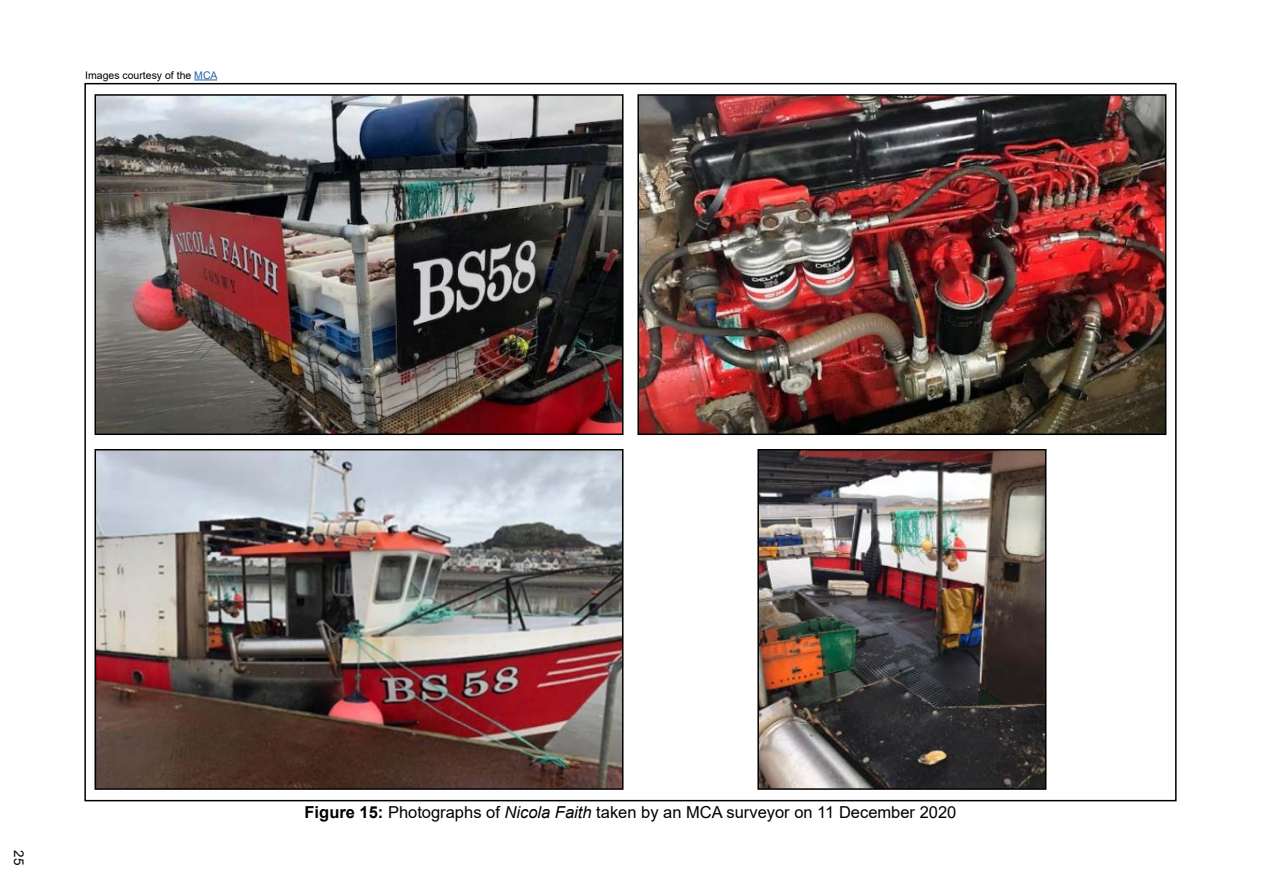
<style>
.page{position:relative;width:1263px;height:893px;background:#fff}
.page>*{position:absolute;margin:0;border:0;box-sizing:border-box;transform-origin:0 0}
.t1{font:16.5px "Arial";color:#000}
.t2{font:13.5px "Arial MT2";color:#000}
.t3{font:10.5px "Arial MT2";color:#000}
.s1{font-family:"Arial";color:#2065a3}
.s2{font-weight:700}
.s3{font-family:"Arial MT2"}
.s4{font-style:italic}
</style>
<div class="page">
<img style="left:94px;top:94px;width:530px;height:341px">
<img style="left:637px;top:94px;width:530px;height:341px">
<img style="left:94px;top:449px;width:530px;height:341px">
<img style="left:757px;top:449px;width:290px;height:341px">
<svg style="left:194px;top:80px;width:23px;height:1px"></svg>
<p class="t3" style="left:85px;top:68px;width:134px">Images courtesy of the <span class="s1">MCA</span></p>
<p class="t2" style="left:28px;top:850px;width:17px;rotate:90deg">25</p>
<p class="t1" style="left:305px;top:801px;width:653px"><span class="s2">Figure 15:</span> <span class="s3">Photographs of</span> <span class="s4">Nicola Faith</span> taken by an MCA surveyor on 11 December 2020</p>
</div>
